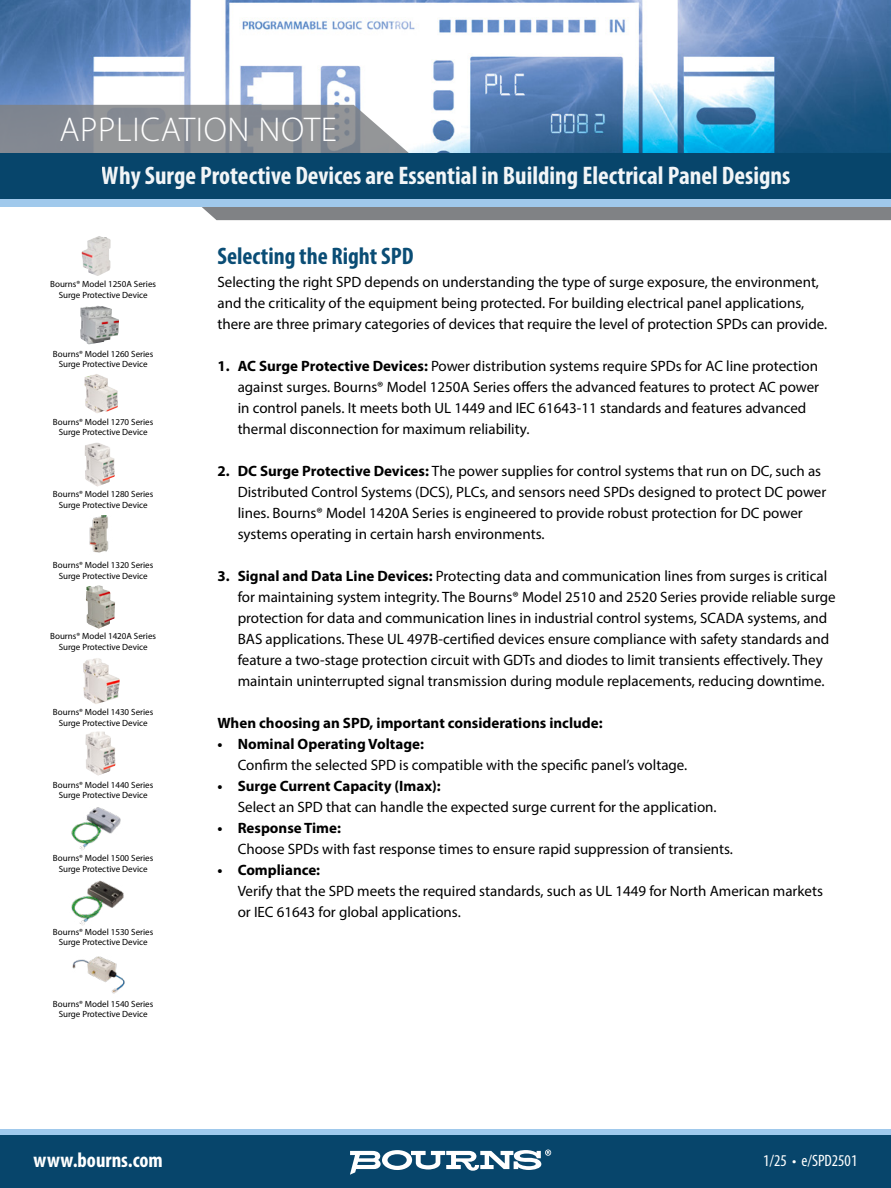
<style>
.page{position:relative;width:891px;height:1188px;background:#fff}
.page>*{position:absolute;margin:0;border:0;box-sizing:border-box;transform-origin:0 0}
.t1{font:300 34.5px "Myriad Pro";letter-spacing:.02em;color:#fff}
.t2{font:700 condensed 25.5px "Myriad Pro";color:#fff}
.t3{font:700 condensed 24px "Myriad Pro";color:#0a4d75}
.t4{font:700 condensed 21px "Myriad Pro";color:#fff}
.t5{font:condensed 16.5px "Myriad Pro";color:#fff}
.t6{font:15px/21px "Myriad Pro";color:#000}
.t7{font:700 15px "Myriad Pro";color:#000}
.t8{font:9px/10.8px "Myriad Pro";color:#000;text-align:center}
.s1{font-weight:700}
</style>
<div class="page">
<img style="left:0;top:0;width:891px;height:153px">
<svg style="left:0;top:105px;width:425px;height:48px"></svg>
<svg style="left:142px;top:206px;width:749px;height:14px;fill:#808285"></svg>
<div style="left:0;top:153px;width:891px;height:46px;background:#07456b"></div>
<div style="left:0;top:199px;width:891px;height:7px;background:#a0c9ec"></div>
<div style="left:0;top:1130px;width:891px;height:7px;background:#a0c9ec"></div>
<div style="left:0;top:1135px;width:891px;height:53px;background:#07456b"></div>
<svg style="left:350px;top:1150px;width:201px;height:25px"></svg>
<img style="left:84px;top:374px;width:34px;height:39px">
<img style="left:85px;top:443px;width:30px;height:44px">
<img style="left:89px;top:515px;width:20px;height:38px">
<img style="left:86px;top:585px;width:29px;height:44px">
<img style="left:83px;top:658px;width:37px;height:46px">
<img style="left:85px;top:732px;width:31px;height:44px">
<img style="left:71px;top:807px;width:50px;height:44px">
<img style="left:71px;top:880px;width:53px;height:46px">
<img style="left:72px;top:956px;width:53px;height:38px">
<img style="left:80px;top:306px;width:39px;height:38px">
<img style="left:82px;top:236px;width:29px;height:40px">
<h1 class="t1" style="left:59px;top:108px;width:279px">APPLICATION NOTE</h1>
<h2 class="t2" style="left:102px;top:159px;width:690px">Why Surge Protective Devices are Essential in Building Electrical Panel Designs</h2>
<p class="t8" style="left:50px;top:278px;width:107px">Bourns® Model 1250A Series<br>Surge Protective Device</p>
<p class="t8" style="left:53px;top:348px;width:102px">Bourns® Model 1260 Series<br>Surge Protective Device</p>
<p class="t8" style="left:53px;top:416px;width:102px">Bourns® Model 1270 Series<br>Surge Protective Device</p>
<p class="t8" style="left:53px;top:489px;width:102px">Bourns® Model 1280 Series<br>Surge Protective Device</p>
<p class="t8" style="left:53px;top:560px;width:102px">Bourns® Model 1320 Series<br>Surge Protective Device</p>
<p class="t8" style="left:50px;top:631px;width:107px">Bourns® Model 1420A Series<br>Surge Protective Device</p>
<p class="t8" style="left:53px;top:707px;width:102px">Bourns® Model 1430 Series<br>Surge Protective Device</p>
<p class="t8" style="left:53px;top:779px;width:102px">Bourns® Model 1440 Series<br>Surge Protective Device</p>
<p class="t8" style="left:53px;top:852px;width:102px">Bourns® Model 1500 Series<br>Surge Protective Device</p>
<p class="t8" style="left:53px;top:926px;width:102px">Bourns® Model 1530 Series<br>Surge Protective Device</p>
<p class="t8" style="left:53px;top:998px;width:102px">Bourns® Model 1540 Series<br>Surge Protective Device</p>
<h3 class="t3" style="left:217px;top:241px;width:197px">Selecting the Right SPD</h3>
<p class="t6" style="left:217px;top:271px;width:611px">Selecting the right SPD depends on understanding the type of surge exposure, the environment, and the criticality of the equipment being protected. For building electrical panel applications, there are three primary categories of devices that require the level of protection SPDs can provide.</p>
<p class="t6" style="left:238px;top:355px;width:583px;text-indent:-20px"><span class="s1">1. AC Surge Protective Devices:</span> Power distribution systems require SPDs for AC line protection against surges. Bourns® Model 1250A Series offers the advanced features to protect AC power in control panels. It meets both UL 1449 and IEC 61643-11 standards and features advanced thermal disconnection for maximum reliability.</p>
<p class="t6" style="left:238px;top:460px;width:590px;text-indent:-20px"><span class="s1">2. DC Surge Protective Devices:</span> The power supplies for control systems that run on DC, such as Distributed Control Systems (DCS), PLCs, and sensors need SPDs designed to protect DC power lines. Bourns® Model 1420A Series is engineered to provide robust protection for DC power systems operating in certain harsh environments.</p>
<p class="t6" style="left:238px;top:565px;width:600px;text-indent:-20px"><span class="s1">3. Signal and Data Line Devices:</span> Protecting data and communication lines from surges is critical for maintaining system integrity. The Bourns® Model 2510 and 2520 Series provide reliable surge protection for data and communication lines in industrial control systems, SCADA systems, and BAS applications. These UL 497B-certified devices ensure compliance with safety standards and feature a two-stage protection circuit with GDTs and diodes to limit transients effectively. They maintain uninterrupted signal transmission during module replacements, reducing downtime.</p>
<p class="t7" style="left:217px;top:714px;width:387px">When choosing an SPD, important considerations include:</p>
<p class="t7" style="left:217px;top:735px;width:208px">• Nominal Operating Voltage:</p>
<p class="t6" style="left:238px;top:754px;width:451px">Confirm the selected SPD is compatible with the specific panel’s voltage.</p>
<p class="t7" style="left:217px;top:777px;width:225px">• Surge Current Capacity (Imax):</p>
<p class="t6" style="left:238px;top:796px;width:480px">Select an SPD that can handle the expected surge current for the application.</p>
<p class="t7" style="left:217px;top:819px;width:125px">• Response Time:</p>
<p class="t6" style="left:238px;top:838px;width:497px">Choose SPDs with fast response times to ensure rapid suppression of transients.</p>
<p class="t7" style="left:217px;top:861px;width:104px">• Compliance:</p>
<p class="t6" style="left:238px;top:880px;width:587px">Verify that the SPD meets the required standards, such as UL 1449 for North American markets or IEC 61643 for global applications.</p>
<h3 class="t4" style="left:34px;top:1147px;width:131px">www.bourns.com</h3>
<p class="t5" style="left:763px;top:1151px;width:96px">1/25 • e/SPD2501</p>
</div>
